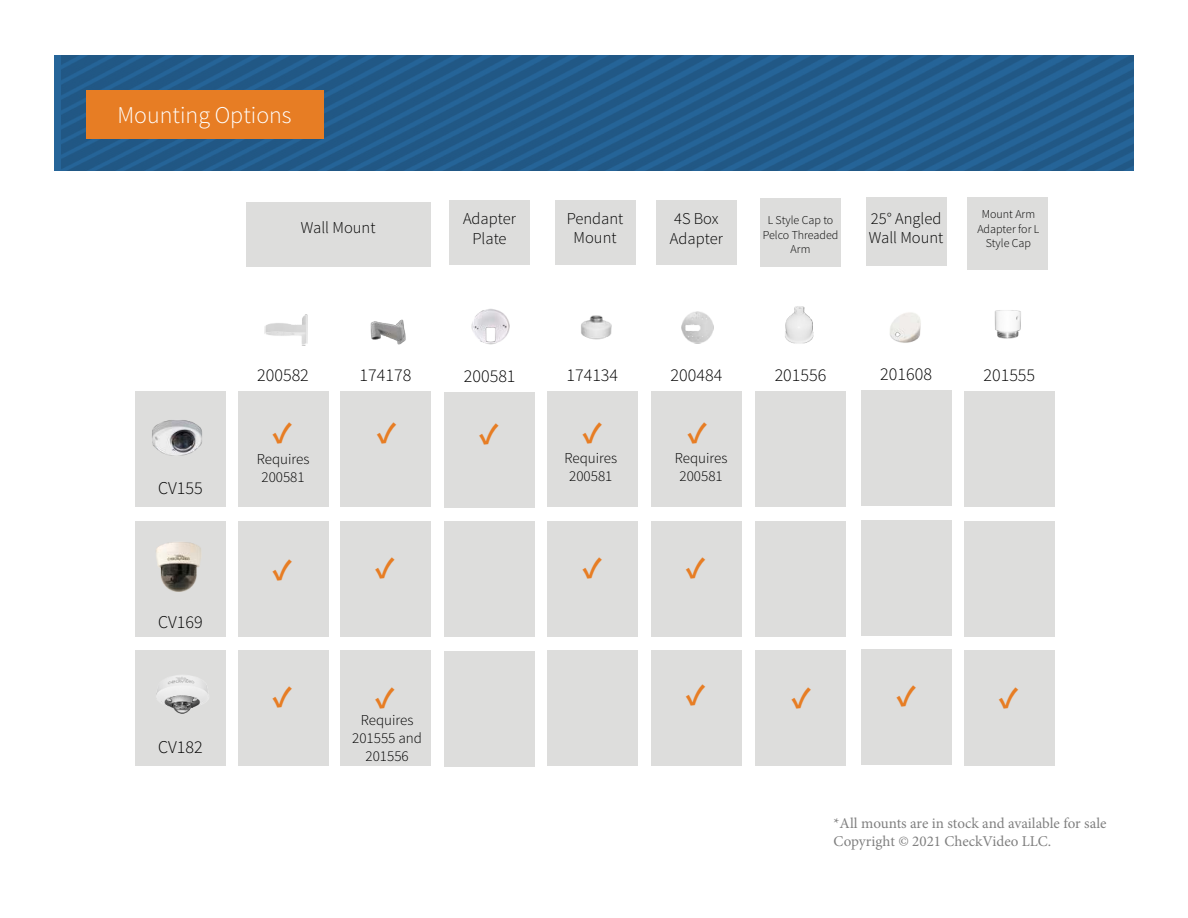
<style>
.page{position:relative;width:1188px;height:918px;background:#fff}
.page>*{position:absolute;margin:0;border:0;box-sizing:border-box;transform-origin:0 0}
.t1{font:700 30px "Source Sans Pro";color:#e77d24}
.t2{font:300 24px "Source Sans Pro";color:#fff}
.t3{font:300 18px "Source Sans Pro";color:#000}
.t4{font:300 16.5px/19.8px "Source Sans Pro";color:#000}
.t5{font:15px/18px "Minion Pro";color:#808080}
.t6{font:300 15px/18px "Source Sans Pro";color:#000;text-align:center}
.t7{font:300 12px/14.4px "Source Sans Pro";color:#000;text-align:center}
</style>
<div class="page">
<div style="left:135px;top:391px;width:91px;height:116px;background:#dddddc"></div>
<div style="left:238px;top:391px;width:90px;height:116px;background:#dddddc"></div>
<div style="left:341px;top:391px;width:90px;height:116px;background:#dddddc"></div>
<div style="left:861px;top:390px;width:90px;height:116px;background:#dddddc"></div>
<div style="left:547px;top:391px;width:91px;height:116px;background:#dddddc"></div>
<div style="left:651px;top:391px;width:91px;height:116px;background:#dddddc"></div>
<div style="left:755px;top:391px;width:91px;height:116px;background:#dddddc"></div>
<div style="left:445px;top:392px;width:90px;height:115px;background:#dddddc"></div>
<div style="left:964px;top:391px;width:91px;height:116px;background:#dddddc"></div>
<div style="left:135px;top:521px;width:91px;height:115px;background:#dddddc"></div>
<div style="left:238px;top:521px;width:90px;height:115px;background:#dddddc"></div>
<div style="left:341px;top:521px;width:90px;height:115px;background:#dddddc"></div>
<div style="left:861px;top:520px;width:90px;height:116px;background:#dddddc"></div>
<div style="left:547px;top:521px;width:91px;height:115px;background:#dddddc"></div>
<div style="left:651px;top:521px;width:91px;height:115px;background:#dddddc"></div>
<div style="left:755px;top:521px;width:91px;height:115px;background:#dddddc"></div>
<div style="left:445px;top:522px;width:90px;height:115px;background:#dddddc"></div>
<div style="left:964px;top:521px;width:91px;height:115px;background:#dddddc"></div>
<div style="left:135px;top:650px;width:91px;height:116px;background:#dddddc"></div>
<div style="left:238px;top:650px;width:90px;height:116px;background:#dddddc"></div>
<div style="left:341px;top:650px;width:90px;height:116px;background:#dddddc"></div>
<div style="left:861px;top:650px;width:90px;height:115px;background:#dddddc"></div>
<div style="left:547px;top:650px;width:91px;height:116px;background:#dddddc"></div>
<div style="left:651px;top:650px;width:91px;height:116px;background:#dddddc"></div>
<div style="left:755px;top:650px;width:91px;height:116px;background:#dddddc"></div>
<div style="left:445px;top:651px;width:90px;height:116px;background:#dddddc"></div>
<div style="left:964px;top:650px;width:91px;height:116px;background:#dddddc"></div>
<div style="left:246px;top:202px;width:185px;height:65px;background:#dddddc"></div>
<img style="left:264px;top:314px;width:44px;height:31px">
<img style="left:62px;top:55px;width:1072px;height:116px">
<div style="left:86px;top:90px;width:237px;height:49px;background:#e77d24"></div>
<img style="left:156px;top:542px;width:45px;height:50px">
<img style="left:152px;top:420px;width:50px;height:36px">
<img style="left:156px;top:675px;width:53px;height:39px">
<img style="left:994px;top:310px;width:27px;height:29px">
<img style="left:370px;top:319px;width:36px;height:26px">
<img style="left:581px;top:315px;width:31px;height:25px">
<img style="left:681px;top:311px;width:33px;height:33px">
<img style="left:785px;top:306px;width:29px;height:38px">
<img style="left:890px;top:312px;width:31px;height:31px">
<img style="left:471px;top:309px;width:39px;height:35px">
<div style="left:555px;top:200px;width:81px;height:65px;background:#dddddc"></div>
<div style="left:656px;top:200px;width:81px;height:65px;background:#dddddc"></div>
<div style="left:760px;top:199px;width:81px;height:68px;background:#dddddc"></div>
<div style="left:449px;top:201px;width:81px;height:64px;background:#dddddc"></div>
<div style="left:967px;top:197px;width:81px;height:72px;background:#dddddc"></div>
<div style="left:866px;top:197px;width:81px;height:69px;background:#dddddc"></div>
<h2 class="t2" style="left:118px;top:106px;width:176px">Mounting Options</h2>
<p class="t4" style="left:301px;top:219px;width:76px">Wall Mount</p>
<p class="t4" style="left:463px;top:210px;width:54px;text-align:center">Adapter<br>Plate</p>
<p class="t7" style="left:977px;top:208px;width:64px">Mount Arm<br>Adapter for L<br>Style Cap</p>
<p class="t4" style="left:869px;top:210px;width:76px">25° Angled<br>Wall Mount</p>
<p class="t4" style="left:567px;top:210px;width:58px;text-align:center">Pendant<br>Mount</p>
<p class="t4" style="left:670px;top:210px;width:54px">4S Box<br>Adapter</p>
<p class="t7" style="left:763px;top:214px;width:77px">L Style Cap to<br>Pelco Threaded<br>Arm</p>
<p class="t3" style="left:158px;top:481px;width:46px">CV155</p>
<p class="t3" style="left:158px;top:615px;width:46px">CV169</p>
<p class="t3" style="left:158px;top:740px;width:46px">CV182</p>
<p class="t3" style="left:257px;top:368px;width:53px">200582</p>
<p class="t3" style="left:360px;top:368px;width:53px">174178</p>
<p class="t3" style="left:464px;top:369px;width:53px">200581</p>
<p class="t3" style="left:566px;top:368px;width:53px">174134</p>
<p class="t3" style="left:671px;top:368px;width:53px">200484</p>
<p class="t3" style="left:775px;top:368px;width:53px">201556</p>
<p class="t3" style="left:880px;top:367px;width:53px">201608</p>
<p class="t3" style="left:983px;top:368px;width:53px">201555</p>
<h1 class="t1" style="left:273px;top:416px;width:21px">✓</h1>
<p class="t6" style="left:257px;top:452px;width:54px">Requires<br>200581</p>
<h1 class="t1" style="left:377px;top:415px;width:21px">✓</h1>
<h1 class="t1" style="left:479px;top:416px;width:21px">✓</h1>
<h1 class="t1" style="left:583px;top:415px;width:21px">✓</h1>
<p class="t6" style="left:564px;top:450px;width:54px">Requires<br>200581</p>
<h1 class="t1" style="left:687px;top:415px;width:21px">✓</h1>
<p class="t6" style="left:675px;top:450px;width:54px">Requires<br>200581</p>
<h1 class="t1" style="left:273px;top:552px;width:21px">✓</h1>
<h1 class="t1" style="left:375px;top:550px;width:21px">✓</h1>
<h1 class="t1" style="left:583px;top:550px;width:21px">✓</h1>
<h1 class="t1" style="left:686px;top:550px;width:21px">✓</h1>
<h1 class="t1" style="left:273px;top:679px;width:21px">✓</h1>
<h1 class="t1" style="left:375px;top:680px;width:21px">✓</h1>
<h1 class="t1" style="left:686px;top:677px;width:21px">✓</h1>
<h1 class="t1" style="left:896px;top:678px;width:21px">✓</h1>
<h1 class="t1" style="left:792px;top:680px;width:21px">✓</h1>
<h1 class="t1" style="left:999px;top:680px;width:21px">✓</h1>
<p class="t6" style="left:352px;top:712px;width:71px">Requires<br>201555 and<br>201556</p>
<p class="t5" style="left:834px;top:816px;width:274px">*All mounts are in stock and available for sale<br>Copyright © 2021 CheckVideo LLC.</p>
</div>
